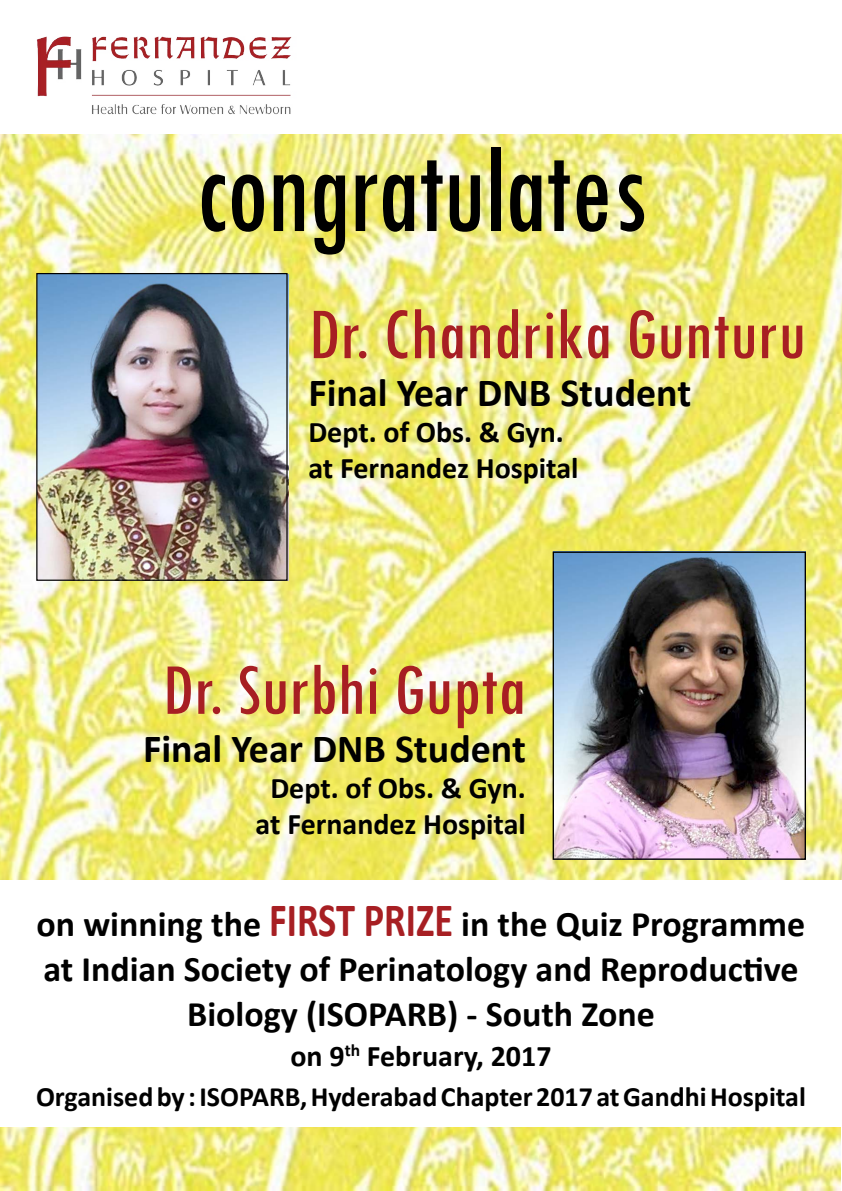
<style>
.page{position:relative;width:842px;height:1191px;background:#fff}
.page>*{position:absolute;margin:0;border:0;box-sizing:border-box;transform-origin:0 0}
.t1{font:condensed 130px "Tw Cen";letter-spacing:-.015em;color:#000;scale:.9 1}
.t2{font:condensed 76px "Tw Cen";color:#a71f23}
.t3{font:700 40px "Calibri";color:#000}
.t4{font:700 36px/45px "Calibri";color:#000;text-align:center}
.t5{font:700 30px/36px "Calibri";color:#000}
.t6{font:700 28px "Calibri";color:#000}
.s1{font-size:48px;color:#a71f23}
</style>
<div class="page">
<img style="left:0;top:135px;width:842px;height:744px">
<img style="left:1px;top:1127px;width:839px;height:63px">
<img style="left:37px;top:36px;width:255px;height:79px">
<img style="left:555px;top:553px;width:249px;height:305px">
<div style="left:553px;top:551px;width:253px;height:309px;border:1px solid #000"></div>
<img style="left:38px;top:275px;width:248px;height:304px">
<div style="left:36px;top:273px;width:252px;height:308px;border:1px solid #000"></div>
<h1 class="t1" style="left:196px;top:112px;width:504px">congratulates</h1>
<h2 class="t2" style="left:308px;top:288px;width:499px">Dr. Chandrika Gunturu</h2>
<p class="t3" style="left:308px;top:367px;width:384px">Final Year DNB Student</p>
<p class="t5" style="left:308px;top:414px;width:272px">Dept. of Obs. &amp; Gyn. at Fernandez Hospital</p>
<h2 class="t2" style="left:162px;top:644px;width:365px">Dr. Surbhi Gupta</h2>
<p class="t3" style="left:143px;top:723px;width:384px">Final Year DNB Student</p>
<p class="t5" style="left:256px;top:770px;width:272px;text-align:center">Dept. of Obs. &amp; Gyn. at Fernandez Hospital</p>
<p class="t4" style="left:37px;top:901px;width:770px">on winning the <span class="s1">FIRST PRIZE</span> in the Quiz Programme at Indian Society of Perinatology and Reproductive<br>Biology (ISOPARB) - South Zone</p>
<p class="t5" style="left:290px;top:1037px;width:263px">on 9<sup>th</sup> February, 2017</p>
<p class="t6" style="left:36px;top:1078px;width:771px">Organised by : ISOPARB, Hyderabad Chapter 2017 at Gandhi Hospital</p>
</div>
